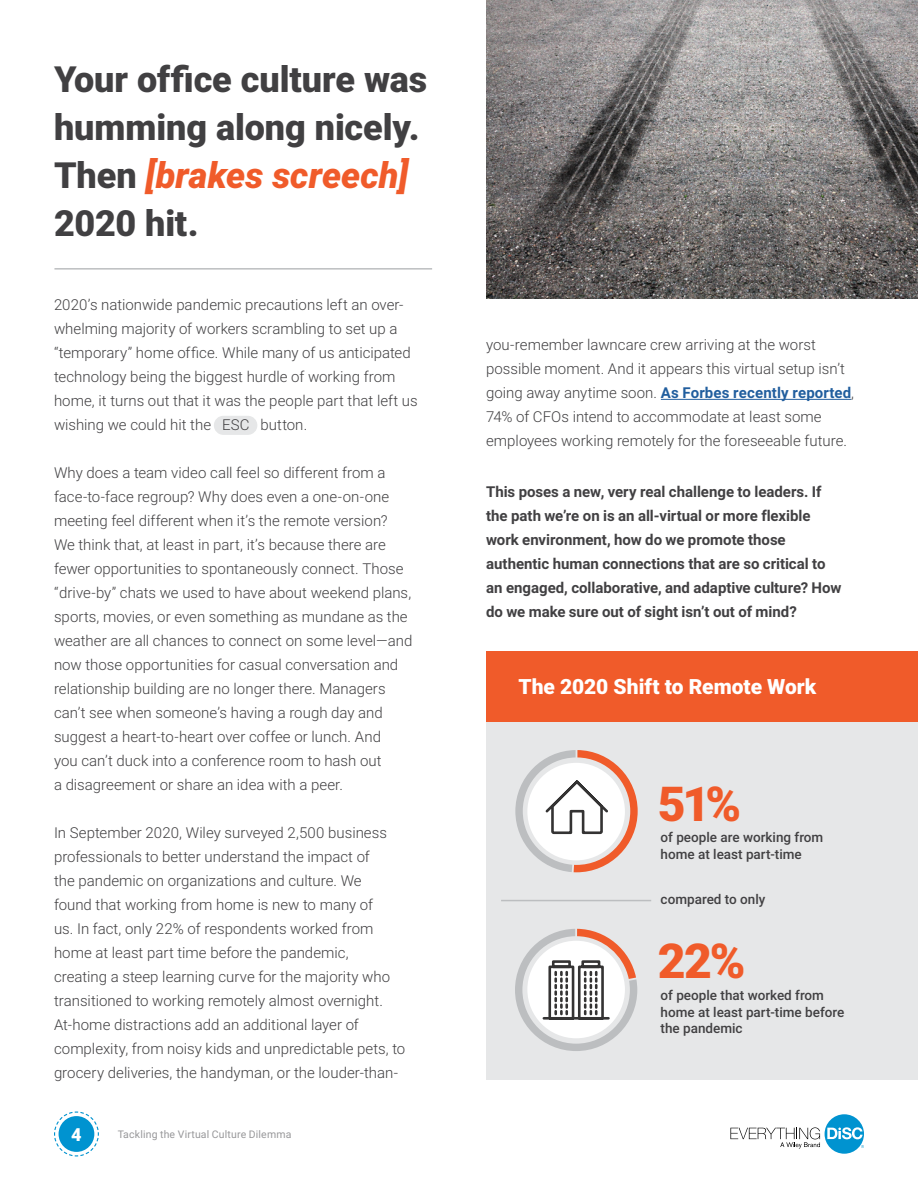
<style>
.page{position:relative;width:918px;height:1188px;background:#fff}
.page>*{position:absolute;margin:0;border:0;box-sizing:border-box;transform-origin:0 0}
.t1{font:900 48.15px "Roboto";color:#f05b2a}
.t2{font:900 36px/48px "Roboto";letter-spacing:-.005em;color:#414042}
.t3{font:900 21px "Roboto";letter-spacing:-.005em;color:#fff}
.t4{font:900 18px "Roboto";color:#fff}
.t5{font:300 15px/24px "Roboto";color:#414042}
.t6{font:700 15px/24px "Roboto";color:#414042}
.t7{font:500 13.5px/16.5px "Roboto";color:#414042}
.t8{font:10.5px "Roboto";letter-spacing:.015em;color:#98989a}
.s1{font-style:italic;color:#f05b2a}
.s2{font-weight:700;color:#215e9e}
</style>
<div class="page">
<svg style="left:730px;top:1114px;width:134px;height:40px"></svg>
<svg style="left:54px;top:1111px;width:45px;height:46px"></svg>
<div style="left:214px;top:416px;width:43px;height:19px;background:#e6e7e8;border-radius:10px"></div>
<hr style="left:661px;top:399px;width:190px;height:1px;background:#215e9e">
<div style="left:486px;top:651px;width:432px;height:429px;background:#e6e7e8"></div>
<div style="left:486px;top:651px;width:432px;height:70px;background:#f05b2a"></div>
<hr style="left:501px;top:900px;width:150px;height:1px;background:#bcbec0">
<hr style="left:54px;top:268px;width:378px;height:2px;background:#bcbec0">
<img style="left:486px;top:0;width:432px;height:298px">
<svg style="left:515px;top:750px;width:123px;height:122px"></svg>
<svg style="left:515px;top:929px;width:122px;height:122px"></svg>
<h2 class="t2" style="left:54px;top:54px;width:375px">Your office culture was humming along nicely.<br>Then <span class="s1">[brakes screech]<br></span>2020 hit.</h2>
<p class="t5" style="left:54px;top:292px;width:365px">2020’s nationwide pandemic precautions left an over&shy;whelming majority of workers scrambling to set up a “temporary” home office. While many of us anticipated technology being the biggest hurdle of working from home, it turns out that it was the people part that left us wishing we could hit the ESC button.</p>
<p class="t5" style="left:54px;top:460px;width:360px">Why does a team video call feel so different from a face-to-face regroup? Why does even a one-on-one meeting feel different when it’s the remote version?<br>We think that, at least in part, it’s because there are fewer opportunities to spontaneously connect. Those “drive-by” chats we used to have about weekend plans, sports, movies, or even something as mundane as the weather are all chances to connect on some level—and now those opportunities for casual conversation and relationship building are no longer there. Managers can’t see when someone’s having a rough day and suggest a heart-to-heart over coffee or lunch. And<br>you can’t duck into a conference room to hash out<br>a disagreement or share an idea with a peer.</p>
<p class="t5" style="left:54px;top:820px;width:353px">In September 2020, Wiley surveyed 2,500 business professionals to better understand the impact of<br>the pandemic on organizations and culture. We<br>found that working from home is new to many of<br>us. In fact, only 22% of respondents worked from home at least part time before the pandemic, creating a steep learning curve for the majority who transitioned to working remotely almost overnight.<br>At-home distractions add an additional layer of complexity, from noisy kids and unpredictable pets, to grocery deliveries, the handyman, or the louder-than-</p>
<p class="t4" style="left:71px;top:1127px;width:12px">4</p>
<p class="t8" style="left:118px;top:1130px;width:175px">Tackling the Virtual Culture Dilemma</p>
<p class="t5" style="left:486px;top:332px;width:369px">you-remember lawncare crew arriving at the worst possible moment. And it appears this virtual setup isn’t going away anytime soon. <span class="s2">As Forbes recently reported</span>, 74% of CFOs intend to accommodate at least some employees working remotely for the foreseeable future.</p>
<p class="t6" style="left:486px;top:481px;width:357px">This poses a new, very real challenge to leaders. If the path we’re on is an all-virtual or more flexible work environment, how do we promote those authentic human connections that are so critical to an engaged, collaborative, and adaptive culture? How do we make sure out of sight isn’t out of mind?</p>
<h3 class="t3" style="left:519px;top:678px;width:299px">The 2020 Shift to Remote Work</h3>
<h1 class="t1" style="left:658px;top:784px;width:85px">51%</h1>
<p class="t7" style="left:661px;top:830px;width:164px">of people are working from home at least part-time</p>
<p class="t7" style="left:661px;top:892px;width:106px">compared to only</p>
<h1 class="t1" style="left:658px;top:942px;width:89px">22%</h1>
<p class="t7" style="left:661px;top:988px;width:185px">of people that worked from home at least part-time before the pandemic</p>
</div>
